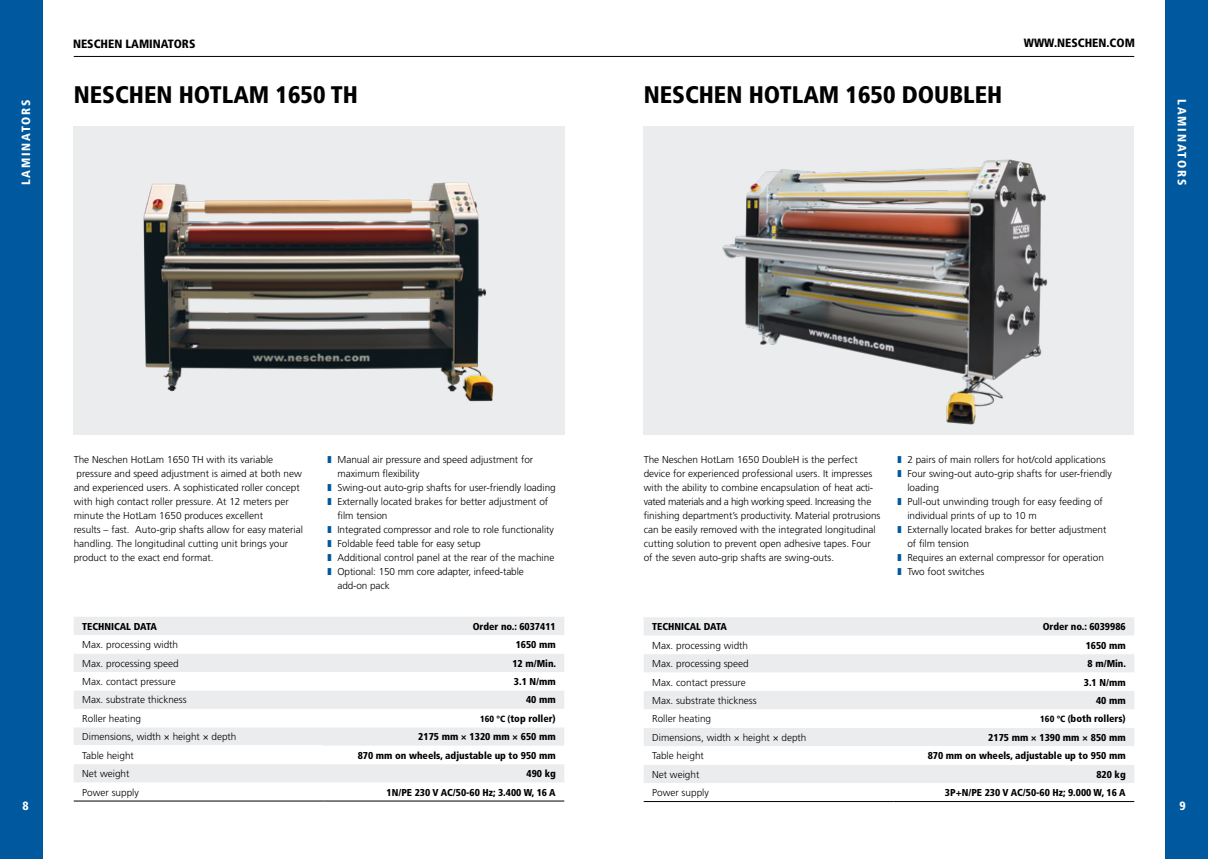
<style>
.page{position:relative;width:1208px;height:859px;background:#fff}
.page>*{position:absolute;margin:0;border:0;box-sizing:border-box;transform-origin:0 0}
.t1{font:900 condensed 24px "Frutiger LT Std";color:#000}
.t2{font:900 condensed 12px "Frutiger LT Std";color:#000}
.t3{font:900 condensed 12px "Frutiger LT Std";letter-spacing:.15em;color:#fff}
.t4{font:300 10px/14px "Frutiger LT Std";color:#000}
.t5{font:900 condensed 10px "Frutiger LT Std";color:#000}
.s1{color:#00599f}
.s2{font-size:9px}
</style>
<div class="page">
<hr style="left:74px;top:56px;width:1060px;height:1px;background:#000">
<div style="left:74px;top:617px;width:490px;height:18px;background:#eaecee"></div>
<svg style="left:74px;top:654px;width:490px;height:147px;fill:#eaecee"></svg>
<div style="left:74px;top:746px;width:249px;height:18px;background:#fff"></div>
<hr style="left:74px;top:801px;width:249px;height:1px;background:#000">
<hr style="left:323px;top:801px;width:241px;height:1px;background:#000">
<div style="left:74px;top:127px;width:491px;height:308px;background:#eaecee"></div>
<img style="left:143px;top:182px;width:351px;height:220px">
<div style="left:644px;top:617px;width:490px;height:19px;background:#eaecee"></div>
<div style="left:644px;top:654px;width:490px;height:129px;background:#eaecee"></div>
<svg style="left:644px;top:672px;width:490px;height:93px"></svg>
<hr style="left:643px;top:801px;width:250px;height:1px;background:#000">
<hr style="left:893px;top:801px;width:241px;height:1px;background:#000">
<div style="left:1165px;top:0;width:43px;height:859px;background:#00599f"></div>
<div style="left:0;top:0;width:43px;height:859px;background:#00599f"></div>
<div style="left:643px;top:127px;width:491px;height:308px;background:#eaecee"></div>
<img style="left:722px;top:159px;width:326px;height:266px">
<p class="t3" style="left:19px;top:185px;width:88px;rotate:-90deg">LAMINATORS</p>
<p class="t2" style="left:73px;top:37px;width:124px">NESCHEN LAMINATORS</p>
<p class="t2" style="left:1023px;top:35px;width:113px">WWW.NESCHEN.COM</p>
<h1 class="t1" style="left:74px;top:80px;width:286px">NESCHEN HOTLAM 1650 TH</h1>
<h1 class="t1" style="left:643px;top:80px;width:360px">NESCHEN HOTLAM 1650 DOUBLEH</h1>
<p class="t3" style="left:1189px;top:99px;width:88px;rotate:90deg">LAMINATORS</p>
<p class="t3" style="left:22px;top:799px;width:8px">8</p>
<p class="t4" style="left:74px;top:452px;width:231px">The Neschen HotLam 1650 TH with its variable pressure and speed adjustment is aimed at both new and experienced users. A sophisticated roller concept with high contact roller pressure. At 12 meters per minute the HotLam 1650 produces excellent<br>results – fast. Auto-grip shafts allow for easy material handling. The longitudinal cutting unit brings your product to the exact end format.</p>
<p class="t4" style="left:327px;top:452px;width:207px"><span class="s1">❚</span> Manual air pressure and speed adjustment for</p>
<p class="t4" style="left:337px;top:466px;width:84px">maximum flexibility</p>
<p class="t4" style="left:327px;top:480px;width:230px"><span class="s1">❚</span> Swing-out auto-grip shafts for user-friendly loading</p>
<p class="t4" style="left:327px;top:494px;width:222px"><span class="s1">❚</span> Externally located brakes for better adjustment of</p>
<p class="t4" style="left:337px;top:508px;width:52px">film tension</p>
<p class="t4" style="left:327px;top:522px;width:228px"><span class="s1">❚</span> Integrated compressor and role to role functionality</p>
<p class="t4" style="left:327px;top:536px;width:155px"><span class="s1">❚</span> Foldable feed table for easy setup</p>
<p class="t4" style="left:327px;top:550px;width:228px"><span class="s1">❚</span> Additional control panel at the rear of the machine</p>
<p class="t4" style="left:327px;top:564px;width:198px"><span class="s1">❚</span> Optional: 150 mm core adapter, infeed-table</p>
<p class="t4" style="left:337px;top:578px;width:54px">add-on pack</p>
<p class="t5" style="left:82px;top:620px;width:76px">TECHNICAL DATA</p>
<p class="t5" style="left:473px;top:620px;width:84px">Order no.: 6037411</p>
<p class="t4" style="left:82px;top:638px;width:97px">Max. processing width</p>
<p class="t5" style="left:516px;top:639px;width:42px">1650 mm</p>
<p class="t4" style="left:82px;top:656px;width:98px">Max. processing speed</p>
<p class="t5" style="left:512px;top:657px;width:45px">12 m/Min.</p>
<p class="t4" style="left:82px;top:675px;width:95px">Max. contact pressure</p>
<p class="t5" style="left:514px;top:675px;width:43px">3.1 N/mm</p>
<p class="t4" style="left:82px;top:693px;width:106px">Max. substrate thickness</p>
<p class="t5" style="left:526px;top:694px;width:31px">40 mm</p>
<p class="t4" style="left:82px;top:712px;width:60px">Roller heating</p>
<p class="t5" style="left:480px;top:712px;width:77px"><span class="s2">160 °C (</span>top roller)</p>
<p class="t4" style="left:82px;top:730px;width:156px">Dimensions, width × height × depth</p>
<p class="t5" style="left:418px;top:731px;width:139px">2175 mm × 1320 mm × 650 mm</p>
<p class="t4" style="left:82px;top:748px;width:53px">Table height</p>
<p class="t5" style="left:358px;top:749px;width:199px">870 mm on wheels, adjustable up to 950 mm</p>
<p class="t4" style="left:82px;top:767px;width:49px">Net weight</p>
<p class="t5" style="left:526px;top:768px;width:31px">490 kg</p>
<p class="t4" style="left:82px;top:785px;width:58px">Power supply</p>
<p class="t5" style="left:386px;top:786px;width:171px">1N/PE 230 V AC/50-60 Hz; 3.400 W, 16 A</p>
<p class="t4" style="left:643px;top:452px;width:238px">The Neschen HotLam 1650 DoubleH is the perfect device for experienced professional users. It impresses with the ability to combine encapsulation of heat acti&shy;vated materials and a high working speed. Increasing the finishing department’s productivity. Material protrusions can be easily removed with the integrated longitudinal cutting solution to prevent open adhesive tapes. Four of the seven auto-grip shafts are swing-outs.</p>
<p class="t4" style="left:897px;top:452px;width:210px"><span class="s1">❚</span> 2 pairs of main rollers for hot/cold applications</p>
<p class="t4" style="left:897px;top:466px;width:216px"><span class="s1">❚</span> Four swing-out auto-grip shafts for user-friendly</p>
<p class="t4" style="left:907px;top:480px;width:33px">loading</p>
<p class="t4" style="left:897px;top:494px;width:207px"><span class="s1">❚</span> Pull-out unwinding trough for easy feeding of</p>
<p class="t4" style="left:907px;top:508px;width:131px">individual prints of up to 10 m</p>
<p class="t4" style="left:897px;top:522px;width:210px"><span class="s1">❚</span> Externally located brakes for better adjustment</p>
<p class="t4" style="left:907px;top:536px;width:63px">of film tension</p>
<p class="t4" style="left:897px;top:550px;width:208px"><span class="s1">❚</span> Requires an external compressor for operation</p>
<p class="t4" style="left:897px;top:564px;width:88px"><span class="s1">❚</span> Two foot switches</p>
<p class="t5" style="left:652px;top:621px;width:76px">TECHNICAL DATA</p>
<p class="t5" style="left:1042px;top:621px;width:84px">Order no.: 6039986</p>
<p class="t4" style="left:652px;top:638px;width:97px">Max. processing width</p>
<p class="t5" style="left:1085px;top:639px;width:42px">1650 mm</p>
<p class="t4" style="left:652px;top:657px;width:98px">Max. processing speed</p>
<p class="t5" style="left:1087px;top:658px;width:40px">8 m/Min.</p>
<p class="t4" style="left:652px;top:675px;width:95px">Max. contact pressure</p>
<p class="t5" style="left:1083px;top:676px;width:43px">3.1 N/mm</p>
<p class="t4" style="left:652px;top:694px;width:106px">Max. substrate thickness</p>
<p class="t5" style="left:1096px;top:694px;width:31px">40 mm</p>
<p class="t4" style="left:652px;top:712px;width:60px">Roller heating</p>
<p class="t5" style="left:1040px;top:713px;width:87px"><span class="s2">160 °C (</span>both rollers)</p>
<p class="t4" style="left:652px;top:730px;width:156px">Dimensions, width × height × depth</p>
<p class="t5" style="left:988px;top:731px;width:139px">2175 mm × 1390 mm × 850 mm</p>
<p class="t4" style="left:652px;top:749px;width:53px">Table height</p>
<p class="t5" style="left:927px;top:750px;width:199px">870 mm on wheels, adjustable up to 950 mm</p>
<p class="t4" style="left:652px;top:767px;width:49px">Net weight</p>
<p class="t5" style="left:1096px;top:768px;width:31px">820 kg</p>
<p class="t4" style="left:652px;top:786px;width:58px">Power supply</p>
<p class="t5" style="left:945px;top:786px;width:182px">3P+N/PE 230 V AC/50-60 Hz; 9.000 W, 16 A</p>
<p class="t3" style="left:1179px;top:799px;width:8px">9</p>
</div>
